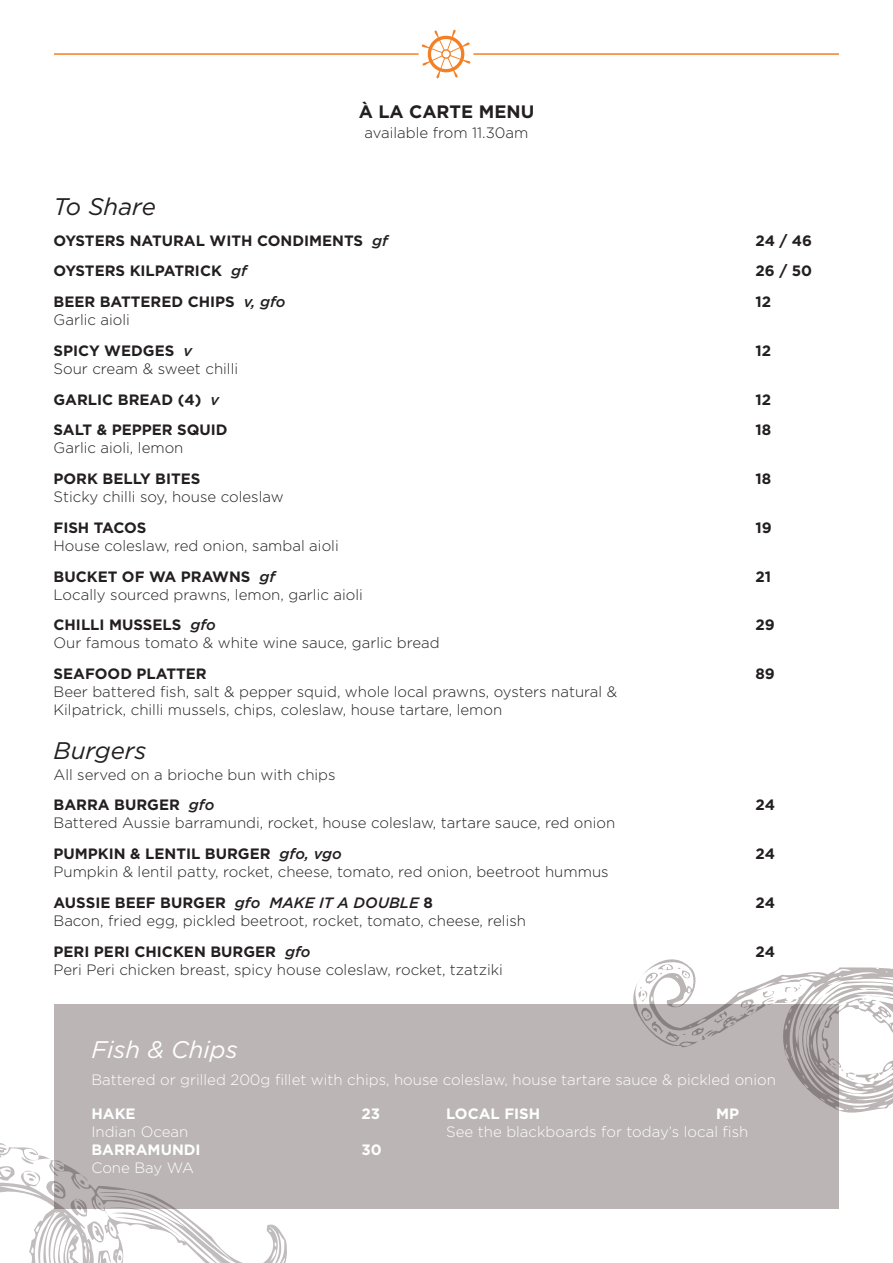
<style>
.page{position:relative;width:893px;height:1263px;background:#fff}
.page>*{position:absolute;margin:0;border:0;box-sizing:border-box;transform-origin:0 0}
.t1{font:italic 24px "Gotham";color:#231f20}
.t2{font:italic 24px "Gotham";color:#fff}
.t3{font:700 18px "Gotham";color:#231f20}
.t4{font:300 15px/18px "Gotham";color:#231f20}
.t5{font:700 15px "Gotham";color:#231f20}
.t6{font:300 15px "Gotham";color:#fff}
.t7{font:700 15px "Gotham";color:#fff}
.s1{font-weight:500;font-style:italic}
</style>
<div class="page">
<div style="left:54px;top:1004px;width:784px;height:205px;background:#bbb5b6"></div>
<svg style="left:658px;top:959px;width:235px;height:250px"></svg>
<svg style="left:821px;top:980px;width:72px;height:102px"></svg>
<svg style="left:633px;top:963px;width:168px;height:94px"></svg>
<svg style="left:0;top:1143px;width:287px;height:120px"></svg>
<svg style="left:422px;top:30px;width:48px;height:48px"></svg>
<hr style="left:54px;top:53px;width:365px;height:2px;background:#f48026">
<hr style="left:473px;top:53px;width:366px;height:2px;background:#f48026">
<p class="t3" style="left:359px;top:99px;width:177px">À LA CARTE MENU</p>
<p class="t4" style="left:365px;top:123px;width:165px">available from 11.30am</p>
<p class="t1" style="left:54px;top:191px;width:104px">To Share</p>
<p class="t5" style="left:54px;top:230px;width:336px">OYSTERS NATURAL WITH CONDIMENTS <span class="s1">gf</span></p>
<p class="t5" style="left:756px;top:230px;width:58px">24 / 46</p>
<p class="t5" style="left:54px;top:261px;width:195px">OYSTERS KILPATRICK <span class="s1">gf</span></p>
<p class="t5" style="left:756px;top:261px;width:58px">26 / 50</p>
<p class="t5" style="left:54px;top:292px;width:234px">BEER BATTERED CHIPS <span class="s1">v, gfo</span></p>
<p class="t5" style="left:756px;top:292px;width:17px">12</p>
<p class="t4" style="left:54px;top:310px;width:78px">Garlic aioli</p>
<p class="t5" style="left:54px;top:341px;width:140px">SPICY WEDGES <span class="s1">v</span></p>
<p class="t5" style="left:756px;top:341px;width:17px">12</p>
<p class="t4" style="left:54px;top:359px;width:186px">Sour cream &amp; sweet chilli</p>
<p class="t5" style="left:54px;top:389px;width:167px">GARLIC BREAD (4) <span class="s1">v</span></p>
<p class="t5" style="left:756px;top:389px;width:17px">12</p>
<p class="t5" style="left:54px;top:420px;width:176px">SALT &amp; PEPPER SQUID</p>
<p class="t5" style="left:756px;top:420px;width:17px">18</p>
<p class="t4" style="left:54px;top:439px;width:131px">Garlic aioli, lemon</p>
<p class="t5" style="left:54px;top:469px;width:149px">PORK BELLY BITES</p>
<p class="t5" style="left:756px;top:469px;width:17px">18</p>
<p class="t4" style="left:54px;top:487px;width:232px">Sticky chilli soy, house coleslaw</p>
<p class="t5" style="left:54px;top:518px;width:94px">FISH TACOS</p>
<p class="t5" style="left:756px;top:518px;width:18px">19</p>
<p class="t4" style="left:54px;top:536px;width:287px">House coleslaw, red onion, sambal aioli</p>
<p class="t5" style="left:54px;top:566px;width:223px">BUCKET OF WA PRAWNS <span class="s1">gf</span></p>
<p class="t5" style="left:756px;top:566px;width:17px">21</p>
<p class="t4" style="left:54px;top:585px;width:311px">Locally sourced prawns, lemon, garlic aioli</p>
<p class="t5" style="left:54px;top:615px;width:164px">CHILLI MUSSELS <span class="s1">gfo</span></p>
<p class="t5" style="left:756px;top:615px;width:21px">29</p>
<p class="t4" style="left:54px;top:634px;width:388px">Our famous tomato &amp; white wine sauce, garlic bread</p>
<p class="t5" style="left:54px;top:664px;width:155px">SEAFOOD PLATTER</p>
<p class="t5" style="left:756px;top:664px;width:21px">89</p>
<p class="t4" style="left:54px;top:682px;width:565px">Beer battered fish, salt &amp; pepper squid, whole local prawns, oysters natural &amp;<br>Kilpatrick, chilli mussels, chips, coleslaw, house tartare, lemon</p>
<p class="t1" style="left:54px;top:736px;width:94px">Burgers</p>
<p class="t4" style="left:54px;top:765px;width:284px">All served on a brioche bun with chips</p>
<p class="t5" style="left:54px;top:795px;width:162px">BARRA BURGER <span class="s1">gfo</span></p>
<p class="t5" style="left:756px;top:795px;width:21px">24</p>
<p class="t4" style="left:54px;top:814px;width:563px">Battered Aussie barramundi, rocket, house coleslaw, tartare sauce, red onion</p>
<p class="t5" style="left:54px;top:844px;width:290px">PUMPKIN &amp; LENTIL BURGER <span class="s1">gfo, vgo</span></p>
<p class="t5" style="left:756px;top:844px;width:21px">24</p>
<p class="t4" style="left:54px;top:862px;width:557px">Pumpkin &amp; lentil patty, rocket, cheese, tomato, red onion, beetroot hummus</p>
<p class="t5" style="left:54px;top:893px;width:381px">AUSSIE BEEF BURGER <span class="s1">gfo MAKE IT A DOUBLE</span> 8</p>
<p class="t5" style="left:756px;top:893px;width:21px">24</p>
<p class="t4" style="left:54px;top:911px;width:474px">Bacon, fried egg, pickled beetroot, rocket, tomato, cheese, relish</p>
<p class="t5" style="left:54px;top:941px;width:258px">PERI PERI CHICKEN BURGER <span class="s1">gfo</span></p>
<p class="t5" style="left:755px;top:941px;width:21px">24</p>
<p class="t4" style="left:54px;top:960px;width:451px">Peri Peri chicken breast, spicy house coleslaw, rocket, tzatziki</p>
<p class="t2" style="left:91px;top:1034px;width:148px">Fish &amp; Chips</p>
<p class="t6" style="left:91px;top:1071px;width:686px">Battered or grilled 200g fillet with chips, house coleslaw, house tartare sauce &amp; pickled onion</p>
<p class="t7" style="left:446px;top:1103px;width:96px">LOCAL FISH</p>
<p class="t7" style="left:716px;top:1103px;width:25px">MP</p>
<p class="t6" style="left:446px;top:1122px;width:304px">See the blackboards for today’s local fish</p>
<p class="t7" style="left:91px;top:1103px;width:46px">HAKE</p>
<p class="t7" style="left:361px;top:1103px;width:20px">23</p>
<p class="t6" style="left:91px;top:1122px;width:98px">Indian Ocean</p>
<p class="t7" style="left:91px;top:1139px;width:111px">BARRAMUNDI</p>
<p class="t7" style="left:361px;top:1139px;width:22px">30</p>
<p class="t6" style="left:91px;top:1158px;width:104px">Cone Bay WA</p>
</div>
